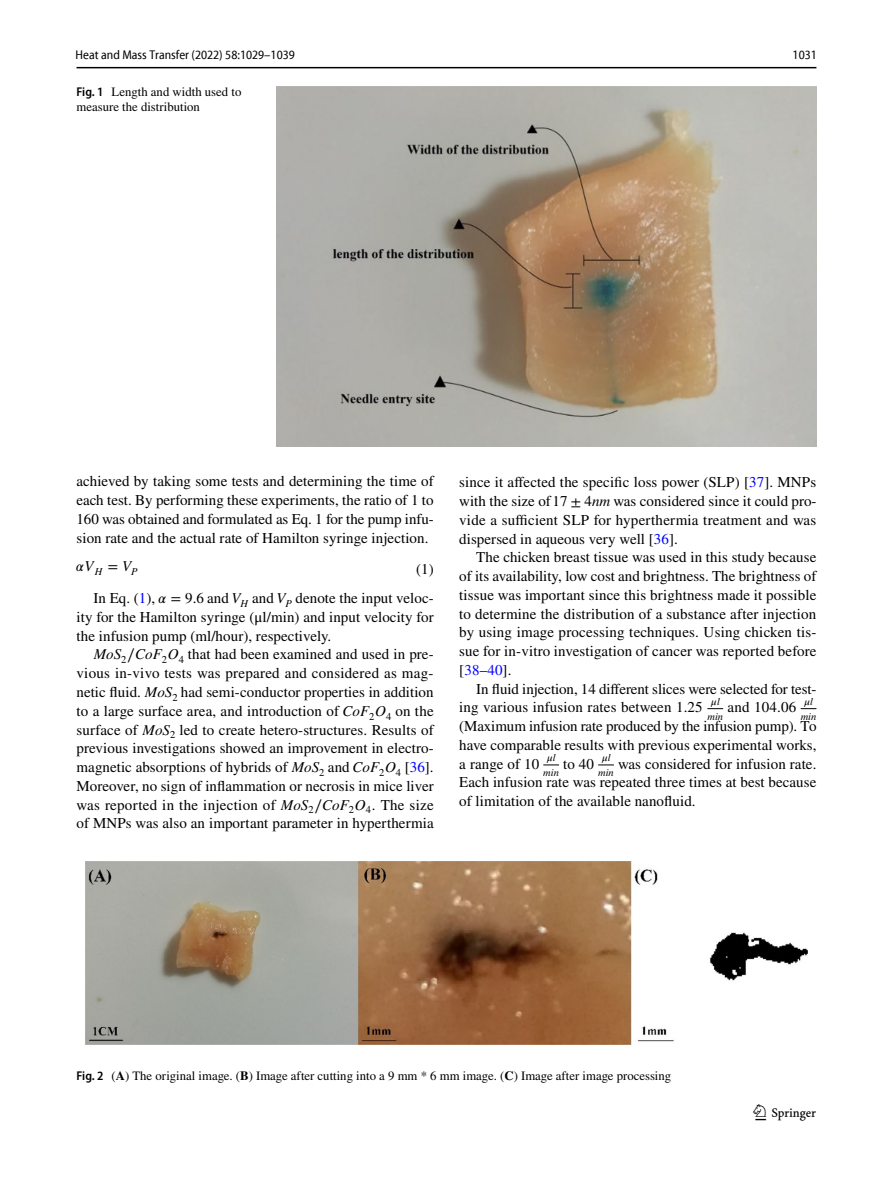
<style>
.page{position:relative;width:893px;height:1187px;background:#fff}
.page>*{position:absolute;margin:0;border:0;box-sizing:border-box;transform-origin:0 0}
.t1{font:22.5px "Springnew Regular 3";color:#000}
.t2{font:15px/18.8px "STIX";letter-spacing:.005em;color:#000;text-align:justify}
.t3{font:15px "STIX General Italic 8";color:#000}
.t4{font:12.75px/15px "STIX";color:#000}
.t5{font:semi-condensed 12.75px "Myriad Pro Unic";color:#000}
.t6{font:10.5px "STIX General Italic 10";color:#000}
.t7{font:10.5px "STIX General Italic 11";color:#000}
.t8{font:10.5px "STIX General Italic 12";color:#000}
.t9{font:10.5px "STIX General Italic 13";color:#000}
.t10{font:10.5px "STIX Math Italic 4";color:#000}
.t11{font:10.5px "STIX Math Italic 5";color:#000}
.t12{font:10.5px "STIX Math Italic 6";color:#000}
.t13{font:10.5px "STIX Math Italic 7";color:#000}
.s1{font-family:"Myriad Pro";font-weight:600;font-stretch:semi-condensed}
.s2{font-family:"STIX Math Italic 3"}
.s3{font-family:"STIX Math Regular 2"}
.s4{color:#00f}
.s5{font-family:"STIX Math Italic 2"}
.s6{font-family:"STIX Math Regular 4"}
.s7{font-family:"STIX General Regular 8"}
.s8{font-family:"STIX General Italic 14"}
.s9{font-family:"STIX General Italic 15"}
.s10{font-family:"STIX General Italic 16"}
.s11{font-family:"STIX Math Regular 5"}
.s12{font-family:"STIX General Italic 2"}
.s13{font-family:"STIX General Italic 3"}
.s14{font-family:"STIX General Italic 4"}
.s15{font-family:"STIX General Italic 5"}
.s16{font-family:"STIX General Italic 6"}
.s17{font-family:"STIX General Italic 7"}
.s18{font-family:"STIX Math"}
.s19{font-family:"STIX General Regular 7"}
.s20{font-family:"STIX Math Regular 3"}
.s21{font-family:"STIX General Italic 9"}
.s22{font-family:"STIX General Italic 11"}
.s23{font-family:"STIX General Italic 10"}
.s24{font-family:"STIX General Italic 12"}
.s25{font-family:"STIX General Italic 13"}
.s26{font-weight:700}
</style>
<div class="page">
<hr style="left:77px;top:67px;width:739px;height:1px;background:#000">
<svg style="left:707px;top:708px;width:16px;height:1px"></svg>
<svg style="left:801px;top:708px;width:15px;height:1px"></svg>
<svg style="left:543px;top:764px;width:16px;height:1px"></svg>
<svg style="left:598px;top:764px;width:16px;height:1px"></svg>
<img style="left:276px;top:87px;width:540px;height:359px">
<img style="left:85px;top:861px;width:723px;height:183px">
<p class="t5" style="left:76px;top:50px;width:221px">Heat and Mass Transfer (2022) 58:1029–1039</p>
<p class="t5" style="left:793px;top:50px;width:26px">1031</p>
<p class="t4" style="left:77px;top:85px;width:166px"><span class="s1">Fig. 1</span> Length and width used to measure the distribution</p>
<p class="t2" style="left:77px;top:473px;width:359px">achieved by taking some tests and determining the time of each test. By performing these experiments, the ratio of 1 to 160 was obtained and formulated as Eq. 1 for the pump infu&shy;sion rate and the actual rate of Hamilton syringe injection.</p>
<p class="t3" style="left:76px;top:561px;width:63px"><span class="s2">𝛼</span>V<sub>H</sub> <span class="s3">=</span> V<sub>P</sub></p>
<p class="t2" style="left:416px;top:560px;width:19px">(1)</p>
<p class="t2" style="left:77px;top:589px;width:359px;text-indent:17px">In Eq. (<span class="s4">1</span>), <span class="s5">𝛼</span> <span class="s6">=</span> <span class="s7">9.6</span> and <span class="s8">V</span><sub>H</sub> and <span class="s9">V</span><sub>P</sub> denote the input veloc&shy;ity for the Hamilton syringe (μl/min) and input velocity for the infusion pump (ml/hour), respectively.</p>
<p class="t2" style="left:77px;top:646px;width:359px;text-indent:17px"><span class="s10">MoS</span><sub>2</sub><span class="s11">∕</span><span class="s10">CoF</span><sub>2</sub><span class="s10">O</span><sub>4</sub> that had been examined and used in pre&shy;vious in-vivo tests was prepared and considered as mag&shy;netic fluid. <span class="s12">MoS</span><sub>2</sub> had semi-conductor properties in addition to a large surface area, and introduction of <span class="s13">CoF</span><sub>2</sub><span class="s13">O</span><sub>4</sub> on the surface of <span class="s14">MoS</span><sub>2</sub> led to create hetero-structures. Results of previous investigations showed an improvement in electro&shy;magnetic absorptions of hybrids of <span class="s15">MoS</span><sub>2</sub> and <span class="s16">CoF</span><sub>2</sub><span class="s16">O</span><sub>4</sub> [<span class="s4">36</span>].<br>Moreover, no sign of inflammation or necrosis in mice liver was reported in the injection of <span class="s17">MoS</span><sub>2</sub><span class="s18">∕</span><span class="s17">CoF</span><sub>2</sub><span class="s17">O</span><sub>4</sub>. The size of MNPs was also an important parameter in hyperthermia</p>
<p class="t2" style="left:459px;top:474px;width:359px">since it affected the specific loss power (SLP) [<span class="s4">37</span>]. MNPs with the size of <span class="s19">17</span> <span class="s20">±</span> <span class="s19">4</span><span class="s21">nm</span> was considered since it could pro&shy;vide a sufficient SLP for hyperthermia treatment and was dispersed in aqueous very well [<span class="s4">36</span>].</p>
<p class="t2" style="left:459px;top:549px;width:359px;text-indent:17px">The chicken breast tissue was used in this study because of its availability, low cost and brightness. The brightness of tissue was important since this brightness made it possible to determine the distribution of a substance after injection by using image processing techniques. Using chicken tis&shy;sue for in-vitro investigation of cancer was reported before [<span class="s4">38</span>–<span class="s4">40</span>].</p>
<p class="t2" style="left:459px;top:680px;width:359px;text-indent:17px">In fluid injection, 14 different slices were selected for test&shy;ing various infusion rates between 1.25</p>
<p class="t2" style="left:728px;top:699px;width:70px">and 104.06</p>
<p class="t11" style="left:804px;top:698px;width:11px">𝜇<span class="s22">l</span></p>
<p class="t7" style="left:801px;top:712px;width:17px">min</p>
<p class="t2" style="left:459px;top:717px;width:359px">(Maximum infusion rate produced by the infusion pump). To have comparable results with previous experimental works, a range of 10</p>
<p class="t10" style="left:711px;top:698px;width:11px">𝜇<span class="s23">l</span></p>
<p class="t6" style="left:707px;top:712px;width:17px">min</p>
<p class="t12" style="left:546px;top:754px;width:11px">𝜇<span class="s24">l</span></p>
<p class="t8" style="left:543px;top:768px;width:17px">min</p>
<p class="t2" style="left:563px;top:755px;width:32px">to 40</p>
<p class="t13" style="left:601px;top:754px;width:11px">𝜇<span class="s25">l</span></p>
<p class="t9" style="left:598px;top:768px;width:17px">min</p>
<p class="t2" style="left:459px;top:755px;width:359px;text-indent:159px">was considered for infusion rate.<br>Each infusion rate was repeated three times at best because of limitation of the available nanofluid.</p>
<p class="t4" style="left:77px;top:1068px;width:596px"><span class="s1">Fig. 2</span> (<span class="s26">A</span>) The original image. (<span class="s26">B</span>) Image after cutting into a 9 mm * 6 mm image. (<span class="s26">C</span>) Image after image processing</p>
<h1 class="t1" style="left:755px;top:1104px;width:62px">1 3</h1>
</div>
